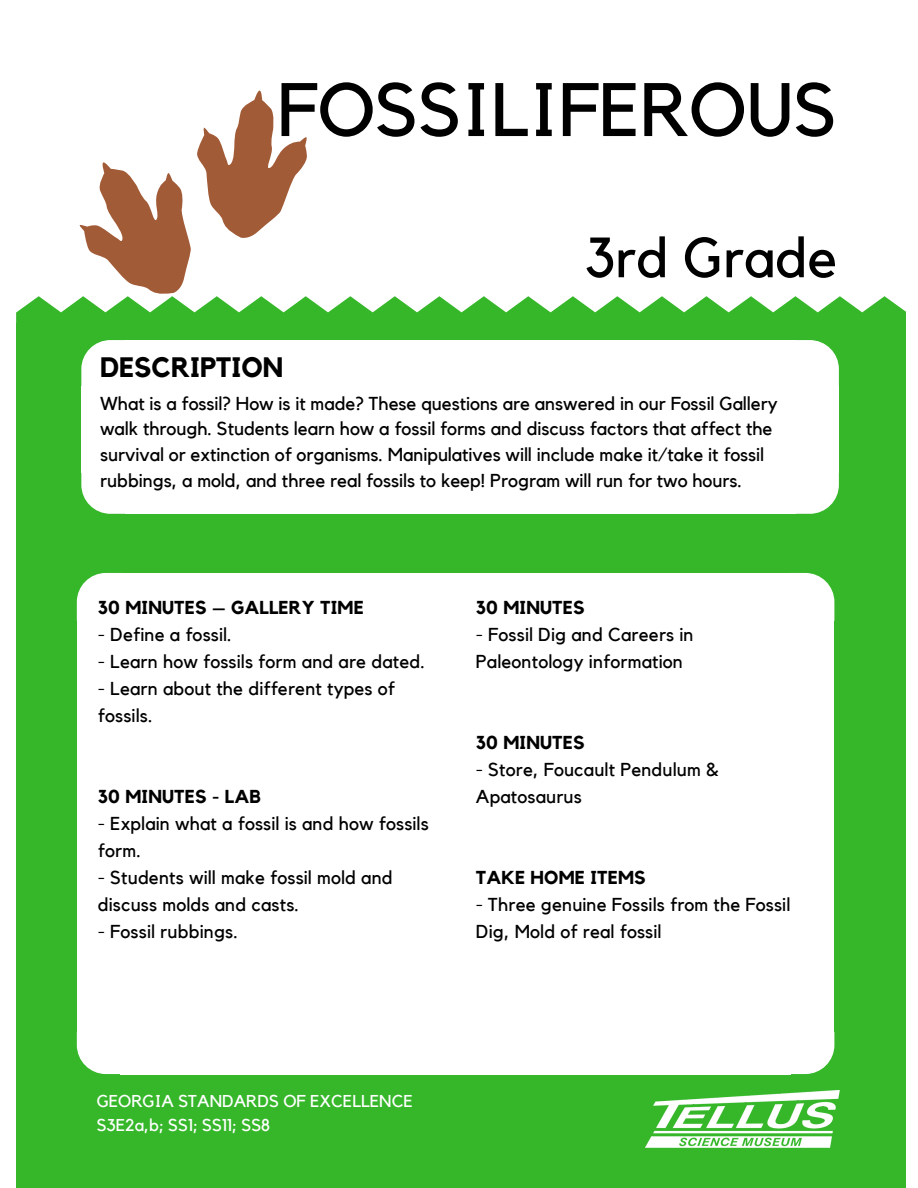
<style>
.page{position:relative;width:918px;height:1188px;background:#fff}
.page>*{position:absolute;margin:0;border:0;box-sizing:border-box;transform-origin:0 0}
.t1{font:74.7px "Kollektif";color:#000}
.t2{font:55.95px "Kollektif";color:#000}
.t3{font:700 28.05px "Kollektif";color:#000}
.t4{font:18.75px/27px "Kollektif";letter-spacing:.01em;color:#000}
.t5{font:700 18.75px "Kollektif";letter-spacing:.01em;color:#000}
.t6{font:17.1px/23.7px "Kollektif";color:#fff}
</style>
<div class="page">
<div style="left:16px;top:1115px;width:890px;height:73px;background:#35b729"></div>
<div style="left:16px;top:323px;width:890px;height:794px;background:#35b729"></div>
<svg style="left:795px;top:340px;width:44px;height:46px;background:#ebf8ea"></svg>
<div style="left:794px;top:386px;width:45px;height:87px;background:#fff"></div>
<div style="left:125px;top:386px;width:670px;height:87px;background:#fff"></div>
<div style="left:125px;top:340px;width:670px;height:48px;background:#fff"></div>
<svg style="left:81px;top:340px;width:44px;height:46px;background:#eaf7e9"></svg>
<div style="left:81px;top:386px;width:45px;height:87px;background:#fff"></div>
<div style="left:125px;top:472px;width:670px;height:42px;background:#fff"></div>
<svg style="left:81px;top:473px;width:44px;height:41px;background:#e7f6e6"></svg>
<svg style="left:795px;top:473px;width:44px;height:41px;background:#e9f7e7"></svg>
<svg style="left:791px;top:573px;width:43px;height:46px;background:#edf8ec"></svg>
<div style="left:789px;top:619px;width:45px;height:414px;background:#fff"></div>
<div style="left:120px;top:619px;width:671px;height:414px;background:#fff"></div>
<div style="left:120px;top:573px;width:671px;height:48px;background:#fff"></div>
<svg style="left:77px;top:573px;width:43px;height:46px;background:#ecf8eb"></svg>
<div style="left:77px;top:619px;width:45px;height:414px;background:#fff"></div>
<div style="left:120px;top:1032px;width:671px;height:42px;background:#fff"></div>
<svg style="left:77px;top:1033px;width:43px;height:41px;background:#eaf7e9"></svg>
<svg style="left:791px;top:1033px;width:43px;height:41px;background:#ebf8ea"></svg>
<img style="left:646px;top:1090px;width:194px;height:58px">
<svg style="left:16px;top:90px;width:890px;height:233px"></svg>
<h1 class="t1" style="left:277px;top:76px;width:561px">FOSSILIFEROUS</h1>
<h3 class="t3" style="left:100px;top:354px;width:185px">DESCRIPTION</h3>
<h2 class="t2" style="left:585px;top:232px;width:254px">3rd Grade</h2>
<p class="t4" style="left:100px;top:391px;width:679px;line-height:25.8px">What is a fossil? How is it made? These questions are answered in our Fossil Gallery walk through. Students learn how a fossil forms and discuss factors that affect the survival or extinction of organisms. Manipulatives will include make it/take it fossil rubbings, a mold, and three real fossils to keep! Program will run for two hours.</p>
<p class="t5" style="left:98px;top:598px;width:268px">30 MINUTES – GALLERY TIME</p>
<p class="t4" style="left:98px;top:621px;width:135px">- Define a fossil.</p>
<p class="t4" style="left:98px;top:648px;width:329px">- Learn how fossils form and are dated.</p>
<p class="t4" style="left:98px;top:675px;width:299px">- Learn about the different types of fossils.</p>
<p class="t5" style="left:98px;top:787px;width:165px">30 MINUTES - LAB</p>
<p class="t4" style="left:98px;top:810px;width:332px">- Explain what a fossil is and how fossils form.</p>
<p class="t4" style="left:98px;top:864px;width:296px">- Students will make fossil mold and discuss molds and casts.</p>
<p class="t4" style="left:98px;top:918px;width:142px">- Fossil rubbings.</p>
<p class="t5" style="left:476px;top:598px;width:110px">30 MINUTES</p>
<p class="t4" style="left:476px;top:621px;width:219px">- Fossil Dig and Careers in<br>Paleontology information</p>
<p class="t5" style="left:476px;top:733px;width:110px">30 MINUTES</p>
<p class="t4" style="left:476px;top:756px;width:244px">- Store, Foucault Pendulum &amp;<br>Apatosaurus</p>
<p class="t5" style="left:476px;top:868px;width:171px">TAKE HOME ITEMS</p>
<p class="t4" style="left:476px;top:891px;width:316px">- Three genuine Fossils from the Fossil<br>Dig, Mold of real fossil</p>
<p class="t6" style="left:97px;top:1090px;width:318px">GEORGIA STANDARDS OF EXCELLENCE<br>S3E2a,b; SS1; SS11; SS8</p>
</div>
